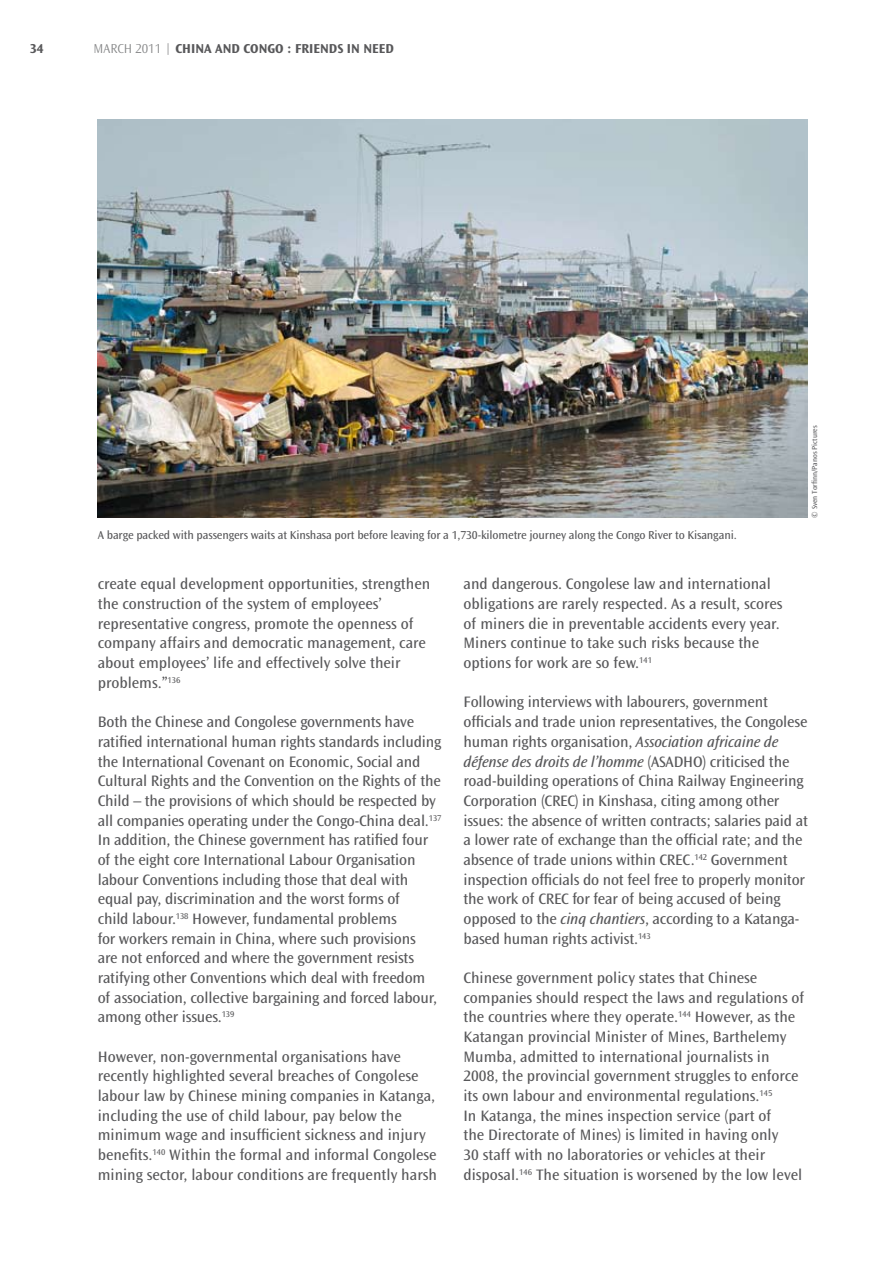
<style>
.page{position:relative;width:893px;height:1263px;background:#fff}
.page>*{position:absolute;margin:0;border:0;box-sizing:border-box;transform-origin:0 0}
.t1{font:15.75px/19.6px "Ocean Sans";letter-spacing:-.01em;color:#58585a}
.t2{font:700 13.5px "Ocean Sans";color:#58585a}
.t3{font:12px "Ocean Sans";letter-spacing:-.01em;color:#58585a}
.t4{font:7.5px "Ocean Sans";color:#58585a}
.s1{font-weight:300;color:#878889}
.s2{font-style:italic}
</style>
<div class="page">
<img style="left:98px;top:119px;width:710px;height:399px">
<p class="t2" style="left:30px;top:41px;width:8px">34</p>
<p class="t2" style="left:94px;top:41px;width:302px"><span class="s1">MARCH 2011 |</span> CHINA AND CONGO : FRIENDS IN NEED</p>
<p class="t3" style="left:98px;top:529px;width:640px">A barge packed with passengers waits at Kinshasa port before leaving for a 1,730-kilometre journey along the Congo River to Kisangani.</p>
<p class="t4" style="left:810px;top:518px;width:94px;rotate:-90deg">© Sven Torfinn/Panos Pictures</p>
<p class="t1" style="left:98px;top:575px;width:334px">create equal development opportunities, strengthen the construction of the system of employees’ representative congress, promote the openness of company affairs and democratic management, care about employees’ life and effectively solve their problems.”<sup>136</sup></p>
<p class="t1" style="left:98px;top:712px;width:345px">Both the Chinese and Congolese governments have ratified international human rights standards including the International Covenant on Economic, Social and Cultural Rights and the Convention on the Rights of the Child – the provisions of which should be respected by all companies operating under the Congo-China deal.<sup>137<br></sup>In addition, the Chinese government has ratified four of the eight core International Labour Organisation labour Conventions including those that deal with equal pay, discrimination and the worst forms of<br>child labour.<sup>138</sup> However, fundamental problems<br>for workers remain in China, where such provisions<br>are not enforced and where the government resists ratifying other Conventions which deal with freedom of association, collective bargaining and forced labour, among other issues.<sup>139</sup></p>
<p class="t1" style="left:98px;top:1047px;width:341px">However, non-governmental organisations have recently highlighted several breaches of Congolese labour law by Chinese mining companies in Katanga, including the use of child labour, pay below the minimum wage and insufficient sickness and injury benefits.<sup>140</sup> Within the formal and informal Congolese mining sector, labour conditions are frequently harsh</p>
<p class="t1" style="left:463px;top:575px;width:320px">and dangerous. Congolese law and international obligations are rarely respected. As a result, scores of miners die in preventable accidents every year.<br>Miners continue to take such risks because the options for work are so few.<sup>141</sup></p>
<p class="t1" style="left:463px;top:693px;width:346px">Following interviews with labourers, government officials and trade union representatives, the Congolese human rights organisation, <span class="s2">Association africaine de défense des droits de l’homme</span> (ASADHO) criticised the road-building operations of China Railway Engineering Corporation (CREC) in Kinshasa, citing among other issues: the absence of written contracts; salaries paid at a lower rate of exchange than the official rate; and the absence of trade unions within CREC.<sup>142</sup> Government inspection officials do not feel free to properly monitor the work of CREC for fear of being accused of being opposed to the <span class="s2">cinq chantiers</span>, according to a Katanga&shy;based human rights activist.<sup>143</sup></p>
<p class="t1" style="left:463px;top:968px;width:342px">Chinese government policy states that Chinese companies should respect the laws and regulations of the countries where they operate.<sup>144</sup> However, as the Katangan provincial Minister of Mines, Barthelemy Mumba, admitted to international journalists in 2008, the provincial government struggles to enforce its own labour and environmental regulations.<sup>145<br></sup>In Katanga, the mines inspection service (part of<br>the Directorate of Mines) is limited in having only<br>30 staff with no laboratories or vehicles at their disposal.<sup>146</sup> The situation is worsened by the low level</p>
</div>
